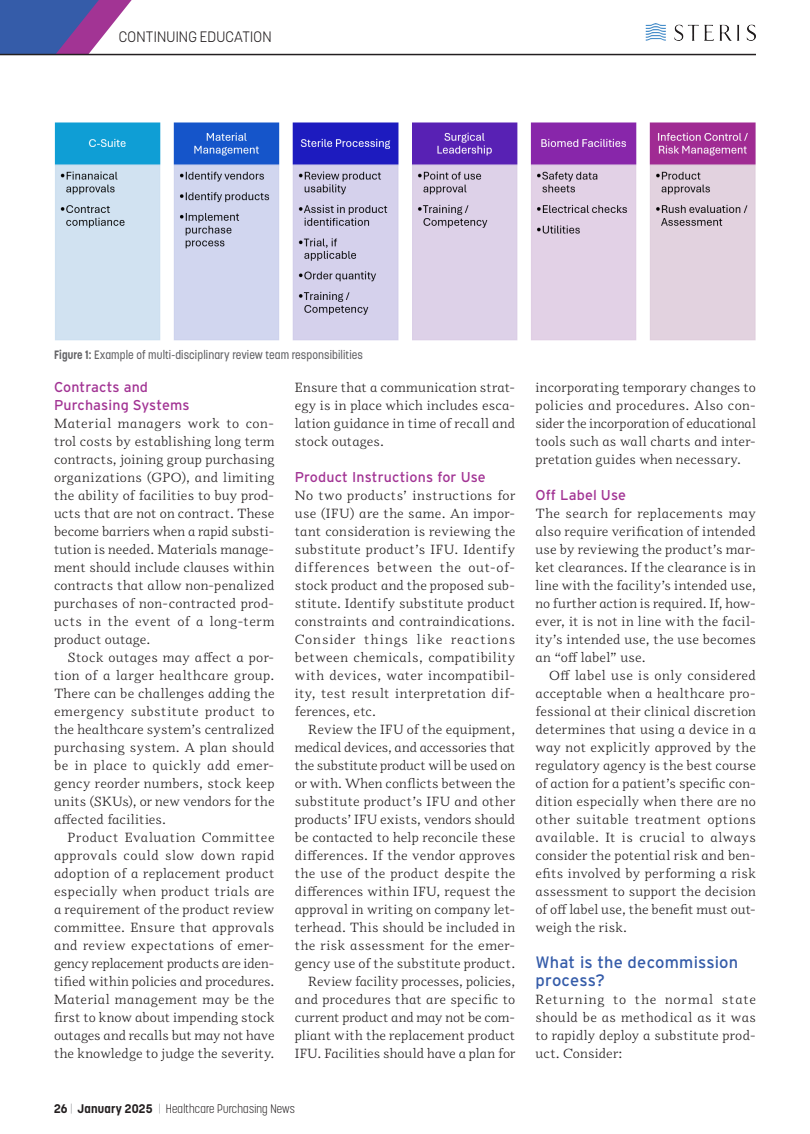
<style>
.page{position:relative;width:810px;height:1134px;background:#fff}
.page>*{position:absolute;margin:0;border:0;box-sizing:border-box;transform-origin:0 0}
.Subhead_1_b{font:16.5px/18px "Interstate";letter-spacing:.01em;color:#355ca9}
.t1{font:300 15px "Korolev";letter-spacing:.015em;color:#231f20}
.Subhead_2_b{font:14.25px/18px "Interstate";letter-spacing:.01em;color:#a23494}
.Body_Copy_b{font:13.5px/18px "Odile";letter-spacing:.01em;color:#231f20;text-align:justify}
.Body_Copy_No_Indent{font:13.5px/18px "Odile";letter-spacing:.02em;color:#231f20;text-align:justify}
.t2{font:300 12.3px "Korolev Condensed";letter-spacing:.015em;color:#231f20}
.Caption_b{font:500 12px "Korolev";letter-spacing:.01em;color:#636366;scale:.9 1}
.s1{font-weight:700}
.s2{font-family:"Korolev";font-weight:700}
.s3{color:#9d9fa2}
</style>
<div class="page">
<svg style="left:0;top:0;width:142px;height:54px"></svg>
<hr style="left:0;top:54px;width:756px;height:1px;background:#231f20">
<img style="left:646px;top:23px;width:38px;height:18px">
<img style="left:54px;top:122px;width:702px;height:219px">
<p class="t1" style="left:119px;top:27px;width:154px">CONTINUING EDUCATION</p>
<p class="Caption_b" style="left:54px;top:347px;width:345px"><span class="s1">Figure 1:</span> Example of multi-disciplinary review team responsibilities</p>
<p class="Subhead_2_b" style="left:54px;top:377px;width:137px">Contracts and<br>Purchasing Systems</p>
<p class="Body_Copy_No_Indent" style="left:54px;top:413px;width:222px">Material managers work to con&shy;trol costs by establishing long term contracts, joining group purchasing organizations (GPO), and limiting the ability of facilities to buy prod&shy;ucts that are not on contract. These become barriers when a rapid substi&shy;tution is needed. Materials manage&shy;ment should include clauses within contracts that allow non-penalized purchases of non-contracted prod&shy;ucts in the event of a long-term product outage.</p>
<p class="Body_Copy_b" style="left:54px;top:647px;width:222px;text-indent:14px">Stock outages may affect a por&shy;tion of a larger healthcare group.<br>There can be challenges adding the emergency substitute product to the healthcare system’s centralized purchasing system. A plan should be in place to quickly add emer&shy;gency reorder numbers, stock keep units (SKUs), or new vendors for the affected facilities.</p>
<p class="Body_Copy_b" style="left:54px;top:827px;width:222px;text-indent:14px">Product Evaluation Committee approvals could slow down rapid adoption of a replacement product especially when product trials are a requirement of the product review committee. Ensure that approvals and review expectations of emer&shy;gency replacement products are iden&shy;tified within policies and procedures.<br>Material management may be the first to know about impending stock outages and recalls but may not have the knowledge to judge the severity.</p>
<p class="Body_Copy_b" style="left:295px;top:377px;width:222px">Ensure that a communication strat&shy;egy is in place which includes esca&shy;lation guidance in time of recall and stock outages.</p>
<p class="Subhead_2_b" style="left:295px;top:467px;width:193px">Product Instructions for Use</p>
<p class="Body_Copy_No_Indent" style="left:295px;top:485px;width:222px">No two products’ instructions for use (IFU) are the same. An impor&shy;tant consideration is reviewing the substitute product’s IFU. Identify differences between the out-of&shy;stock product and the proposed sub&shy;stitute. Identify substitute product constraints and contraindications.<br>Consider things like reactions between chemicals, compatibility with devices, water incompatibil&shy;ity, test result interpretation dif&shy;ferences, etc.</p>
<p class="Body_Copy_b" style="left:295px;top:719px;width:222px;text-indent:14px">Review the IFU of the equipment, medical devices, and accessories that the substitute product will be used on or with. When conflicts between the substitute product’s IFU and other products’ IFU exists, vendors should be contacted to help reconcile these differences. If the vendor approves the use of the product despite the differences within IFU, request the approval in writing on company let&shy;terhead. This should be included in the risk assessment for the emer&shy;gency use of the substitute product.</p>
<p class="Body_Copy_b" style="left:295px;top:971px;width:222px;text-indent:14px">Review facility processes, policies, and procedures that are specific to current product and may not be com&shy;pliant with the replacement product IFU. Facilities should have a plan for</p>
<p class="t2" style="left:54px;top:1101px;width:243px"><span class="s2">26</span> <span class="s3">|</span> <span class="s2">January 2025</span> <span class="s3">|</span> Healthcare Purchasing News</p>
<p class="Body_Copy_b" style="left:536px;top:377px;width:222px">incorporating temporary changes to policies and procedures. Also con&shy;sider the incorporation of educational tools such as wall charts and inter&shy;pretation guides when necessary.</p>
<p class="Subhead_2_b" style="left:536px;top:485px;width:92px">Off Label Use</p>
<p class="Body_Copy_No_Indent" style="left:536px;top:503px;width:222px">The search for replacements may also require verification of intended use by reviewing the product’s mar&shy;ket clearances. If the clearance is in line with the facility’s intended use, no further action is required. If, how&shy;ever, it is not in line with the facil&shy;ity’s intended use, the use becomes an “off label” use.</p>
<p class="Body_Copy_b" style="left:536px;top:665px;width:222px;text-indent:14px">Off label use is only considered acceptable when a healthcare pro&shy;fessional at their clinical discretion determines that using a device in a way not explicitly approved by the regulatory agency is the best course of action for a patient’s specific con&shy;dition especially when there are no other suitable treatment options available. It is crucial to always consider the potential risk and ben&shy;efits involved by performing a risk assessment to support the decision of off label use, the benefit must out&shy;weigh the risk.</p>
<p class="Subhead_1_b" style="left:536px;top:953px;width:204px">What is the decommission process?</p>
<p class="Body_Copy_No_Indent" style="left:536px;top:989px;width:222px">Returning to the normal state should be as methodical as it was to rapidly deploy a substitute prod&shy;uct. Consider:</p>
</div>
